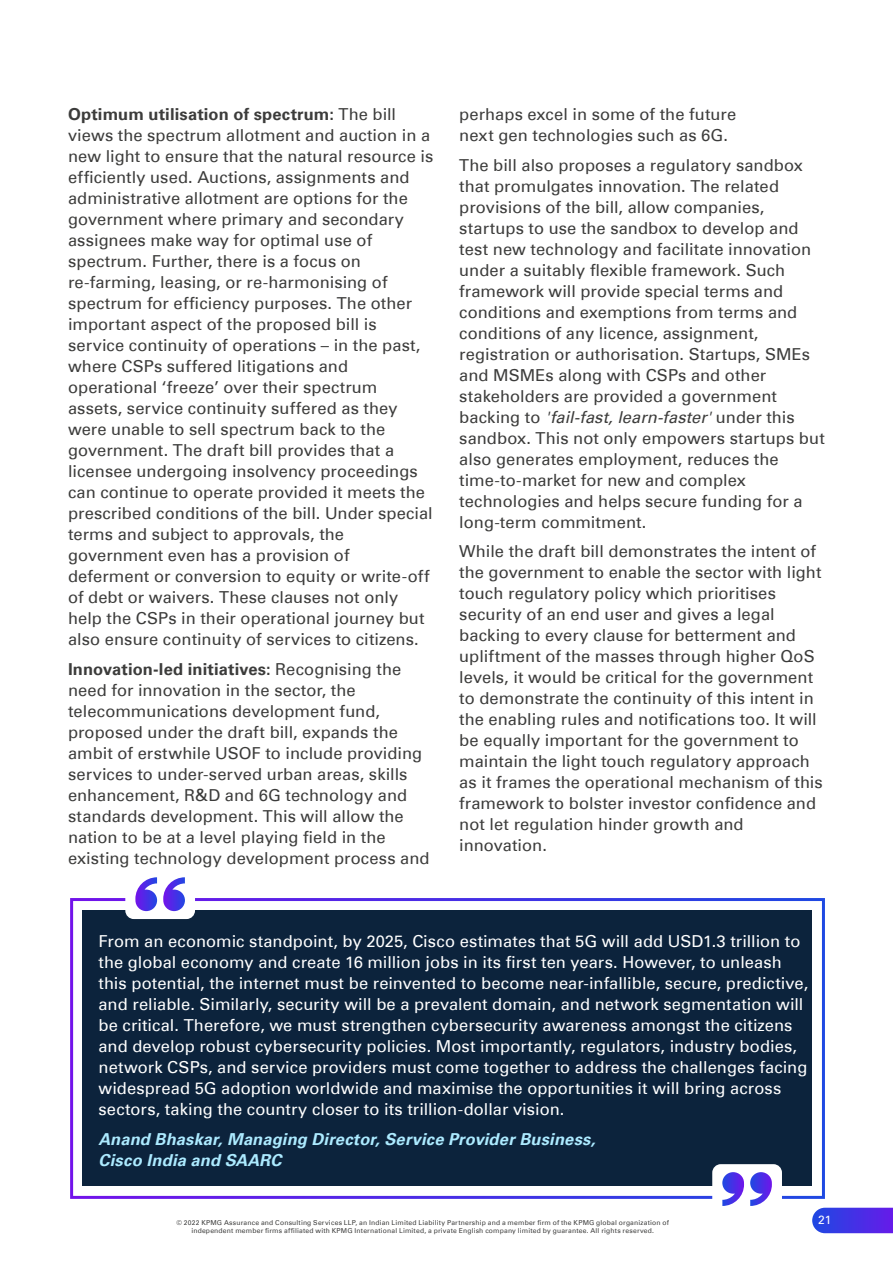
<style>
.page{position:relative;width:893px;height:1263px;background:#fff}
.page>*{position:absolute;margin:0;border:0;box-sizing:border-box;transform-origin:0 0}
.t1{font:16.5px/21px "Universfor KPMG";color:#3c3c3b}
.t2{font:16.5px/21px "Universfor KPMG";letter-spacing:.005em;color:#fff}
.t3{font:italic 700 16.5px/21px "Universfor KPMG";letter-spacing:.01em;color:#aceaff}
.t4{font:12px "Universfor KPMG";color:#fff}
.t5{font:6.75px "Universfor KPMG";letter-spacing:.03em;color:#3c3c3b}
.s1{font-weight:700}
.s2{font-style:italic}
</style>
<div class="page">
<div style="left:83px;top:910px;width:729px;height:275px;background:#0c233c"></div>
<div style="left:70px;top:898px;width:755px;height:301px;border:3px solid #fff"></div>
<div style="left:712px;top:1164px;width:70px;height:46px;background:#fff;border-radius:9px"></div>
<svg style="left:750px;top:1172px;width:22px;height:34px"></svg>
<svg style="left:722px;top:1172px;width:22px;height:34px"></svg>
<div style="left:125px;top:885px;width:70px;height:34px;background:#fff;border-radius:9px"></div>
<svg style="left:135px;top:877px;width:22px;height:34px"></svg>
<svg style="left:163px;top:877px;width:22px;height:34px"></svg>
<svg style="left:812px;top:1208px;width:81px;height:25px;background:#4938e6"></svg>
<p class="t1" style="left:68px;top:104px;width:367px"><span class="s1">Optimum utilisation of spectrum:</span> The bill views the spectrum allotment and auction in a new light to ensure that the natural resource is efficiently used. Auctions, assignments and administrative allotment are options for the government where primary and secondary assignees make way for optimal use of spectrum. Further, there is a focus on re-farming, leasing, or re-harmonising of spectrum for efficiency purposes. The other important aspect of the proposed bill is service continuity of operations – in the past, where CSPs suffered litigations and operational ‘freeze’ over their spectrum assets, service continuity suffered as they were unable to sell spectrum back to the government. The draft bill provides that a licensee undergoing insolvency proceedings can continue to operate provided it meets the prescribed conditions of the bill. Under special terms and subject to approvals, the government even has a provision of deferment or conversion to equity or write-off of debt or waivers. These clauses not only help the CSPs in their operational journey but also ensure continuity of services to citizens.</p>
<p class="t1" style="left:68px;top:658px;width:363px"><span class="s1">Innovation-led initiatives:</span> Recognising the need for innovation in the sector, the telecommunications development fund, proposed under the draft bill, expands the ambit of erstwhile USOF to include providing services to under-served urban areas, skills enhancement, R&amp;D and 6G technology and standards development. This will allow the nation to be at a level playing field in the existing technology development process and</p>
<p class="t1" style="left:459px;top:104px;width:279px">perhaps excel in some of the future next gen technologies such as 6G.</p>
<p class="t1" style="left:459px;top:154px;width:367px">The bill also proposes a regulatory sandbox that promulgates innovation. The related provisions of the bill, allow companies, startups to use the sandbox to develop and test new technology and facilitate innovation under a suitably flexible framework. Such framework will provide special terms and conditions and exemptions from terms and conditions of any licence, assignment, registration or authorisation. Startups, SMEs and MSMEs along with CSPs and other stakeholders are provided a government backing to <span class="s2">'fail-fast, learn-faster'</span> under this sandbox. This not only empowers startups but also generates employment, reduces the time-to-market for new and complex technologies and helps secure funding for a long-term commitment.</p>
<p class="t1" style="left:459px;top:541px;width:365px">While the draft bill demonstrates the intent of the government to enable the sector with light touch regulatory policy which prioritises security of an end user and gives a legal backing to every clause for betterment and upliftment of the masses through higher QoS levels, it would be critical for the government to demonstrate the continuity of this intent in the enabling rules and notifications too. It will be equally important for the government to maintain the light touch regulatory approach as it frames the operational mechanism of this framework to bolster investor confidence and not let regulation hinder growth and innovation.</p>
<p class="t2" style="left:99px;top:931px;width:711px">From an economic standpoint, by 2025, Cisco estimates that 5G will add USD1.3 trillion to the global economy and create 16 million jobs in its first ten years. However, to unleash this potential, the internet must be reinvented to become near-infallible, secure, predictive, and reliable. Similarly, security will be a prevalent domain, and network segmentation will be critical. Therefore, we must strengthen cybersecurity awareness amongst the citizens and develop robust cybersecurity policies. Most importantly, regulators, industry bodies, network CSPs, and service providers must come together to address the challenges facing widespread 5G adoption worldwide and maximise the opportunities it will bring across sectors, taking the country closer to its trillion-dollar vision.</p>
<p class="t3" style="left:99px;top:1128px;width:498px">Anand Bhaskar, Managing Director, Service Provider Business,<br>Cisco India and SAARC</p>
<p class="t5" style="left:177px;top:1219px;width:494px">© 2022 KPMG Assurance and Consulting Services LLP, an Indian Limited Liability Partnership and a member firm of the KPMG global organization of</p>
<p class="t4" style="left:818px;top:1212px;width:15px">21</p>
<p class="t5" style="left:191px;top:1227px;width:464px">independent member firms affiliated with KPMG International Limited, a private English company limited by guarantee. All rights reserved.</p>
</div>
